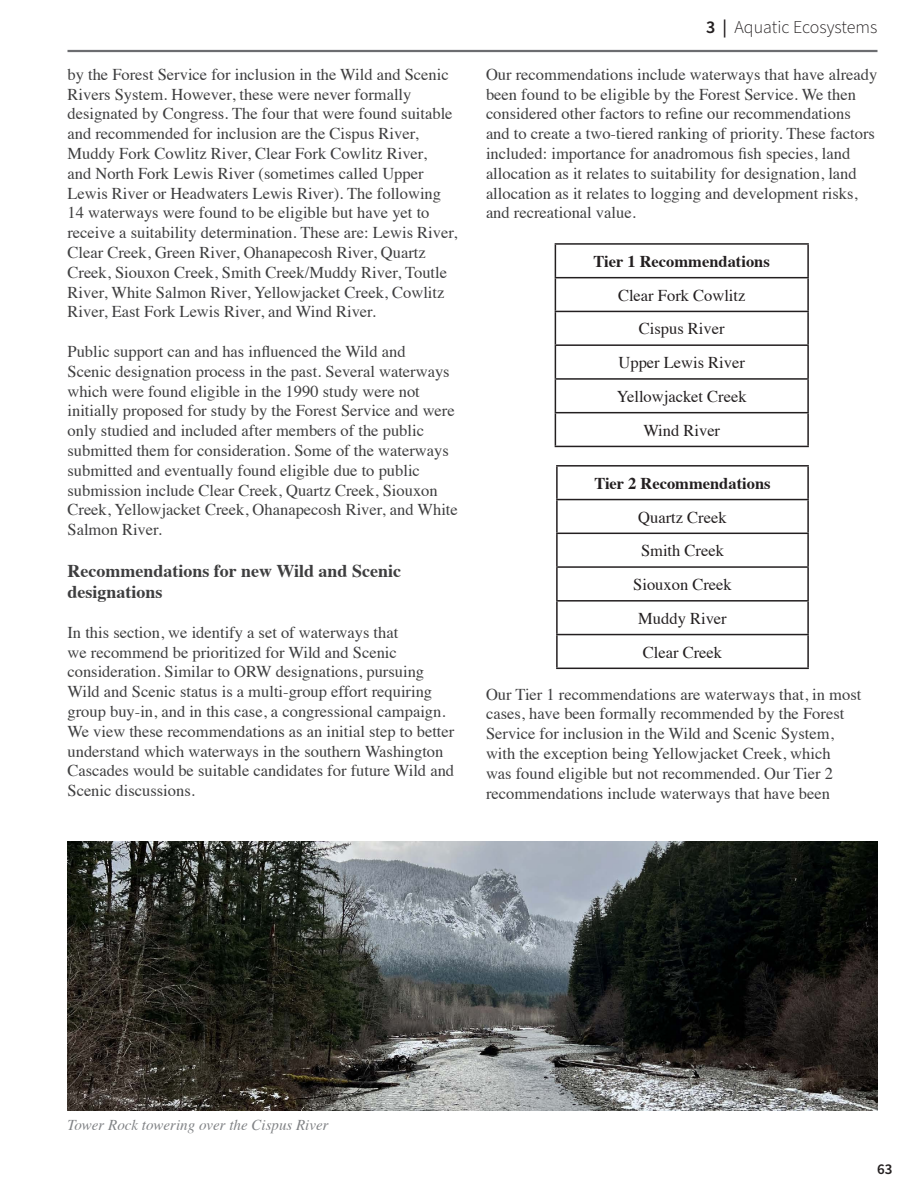
<style>
.page{position:relative;width:918px;height:1188px;background:#fff}
.page>*{position:absolute;margin:0;border:0;box-sizing:border-box;transform-origin:0 0}
.t1{font:700 18px/21.6px "Times";color:#3e3e3f}
.t2{font:300 18px "Source Sans Pro";color:#231f20}
.t3{font:16.5px/19.8px "Times";color:#3e3e3f}
.t4{font:16.5px/33.8px "Times";color:#231f20;text-align:center}
.t5{font:700 16.5px "Times";color:#231f20}
.t6{font:italic 15px "Times";color:#808285}
.t7{font:600 15px "Source Sans Pro";color:#231f20}
.s1{font-weight:600}
</style>
<div class="page">
<hr style="left:68px;top:50px;width:810px;height:2px;background:#6c6d70">
<img style="left:68px;top:842px;width:810px;height:268px">
<hr style="left:555px;top:243px;width:254px;height:2px;background:#231f20">
<hr style="left:555px;top:245px;width:1px;height:32px;background:#231f20">
<hr style="left:807px;top:245px;width:2px;height:32px;background:#231f20">
<hr style="left:555px;top:277px;width:254px;height:1px;background:#231f20">
<hr style="left:555px;top:278px;width:1px;height:33px;background:#231f20">
<hr style="left:807px;top:278px;width:2px;height:33px;background:#231f20">
<hr style="left:555px;top:311px;width:254px;height:1px;background:#231f20">
<hr style="left:555px;top:312px;width:1px;height:32px;background:#231f20">
<hr style="left:807px;top:312px;width:2px;height:32px;background:#231f20">
<hr style="left:555px;top:344px;width:254px;height:2px;background:#231f20">
<hr style="left:555px;top:346px;width:1px;height:32px;background:#231f20">
<hr style="left:807px;top:346px;width:2px;height:32px;background:#231f20">
<hr style="left:555px;top:378px;width:254px;height:2px;background:#231f20">
<hr style="left:555px;top:380px;width:1px;height:32px;background:#231f20">
<hr style="left:807px;top:380px;width:2px;height:32px;background:#231f20">
<hr style="left:555px;top:412px;width:254px;height:1px;background:#231f20">
<hr style="left:555px;top:413px;width:1px;height:33px;background:#231f20">
<hr style="left:807px;top:413px;width:2px;height:33px;background:#231f20">
<hr style="left:555px;top:446px;width:254px;height:1px;background:#231f20">
<hr style="left:556px;top:465px;width:253px;height:2px;background:#231f20">
<hr style="left:556px;top:467px;width:2px;height:32px;background:#231f20">
<hr style="left:807px;top:467px;width:2px;height:32px;background:#231f20">
<hr style="left:556px;top:499px;width:253px;height:1px;background:#231f20">
<hr style="left:556px;top:500px;width:2px;height:33px;background:#231f20">
<hr style="left:807px;top:500px;width:2px;height:33px;background:#231f20">
<hr style="left:556px;top:533px;width:253px;height:1px;background:#231f20">
<hr style="left:556px;top:534px;width:2px;height:32px;background:#231f20">
<hr style="left:807px;top:534px;width:2px;height:32px;background:#231f20">
<hr style="left:556px;top:566px;width:253px;height:2px;background:#231f20">
<hr style="left:556px;top:568px;width:2px;height:32px;background:#231f20">
<hr style="left:807px;top:568px;width:2px;height:32px;background:#231f20">
<hr style="left:556px;top:600px;width:253px;height:2px;background:#231f20">
<hr style="left:556px;top:602px;width:2px;height:32px;background:#231f20">
<hr style="left:807px;top:602px;width:2px;height:32px;background:#231f20">
<hr style="left:556px;top:634px;width:253px;height:1px;background:#231f20">
<hr style="left:556px;top:635px;width:2px;height:33px;background:#231f20">
<hr style="left:807px;top:635px;width:2px;height:33px;background:#231f20">
<hr style="left:556px;top:668px;width:253px;height:1px;background:#231f20">
<p class="t3" style="left:68px;top:63px;width:391px">by the Forest Service for inclusion in the Wild and Scenic Rivers System. However, these were never formally designated by Congress. The four that were found suitable and recommended for inclusion are the Cispus River, Muddy Fork Cowlitz River, Clear Fork Cowlitz River,<br>and North Fork Lewis River (sometimes called Upper Lewis River or Headwaters Lewis River). The following 14 waterways were found to be eligible but have yet to receive a suitability determination. These are: Lewis River, Clear Creek, Green River, Ohanapecosh River, Quartz Creek, Siouxon Creek, Smith Creek/Muddy River, Toutle River, White Salmon River, Yellowjacket Creek, Cowlitz River, East Fork Lewis River, and Wind River.</p>
<p class="t3" style="left:68px;top:340px;width:392px">Public support can and has influenced the Wild and<br>Scenic designation process in the past. Several waterways which were found eligible in the 1990 study were not initially proposed for study by the Forest Service and were only studied and included after members of the public submitted them for consideration. Some of the waterways submitted and eventually found eligible due to public submission include Clear Creek, Quartz Creek, Siouxon Creek, Yellowjacket Creek, Ohanapecosh River, and White Salmon River.</p>
<p class="t1" style="left:68px;top:558px;width:335px">Recommendations for new Wild and Scenic designations</p>
<p class="t3" style="left:68px;top:621px;width:388px">In this section, we identify a set of waterways that<br>we recommend be prioritized for Wild and Scenic consideration. Similar to ORW designations, pursuing Wild and Scenic status is a multi-group effort requiring group buy-in, and in this case, a congressional campaign.<br>We view these recommendations as an initial step to better understand which waterways in the southern Washington Cascades would be suitable candidates for future Wild and Scenic discussions.</p>
<p class="t2" style="left:706px;top:15px;width:173px"><span class="s1">3 |</span> Aquatic Ecosystems</p>
<p class="t3" style="left:486px;top:63px;width:393px">Our recommendations include waterways that have already been found to be eligible by the Forest Service. We then considered other factors to refine our recommendations and to create a two-tiered ranking of priority. These factors included: importance for anadromous fish species, land allocation as it relates to suitability for designation, land allocation as it relates to logging and development risks, and recreational value.</p>
<p class="t5" style="left:594px;top:246px;width:178px">Tier 1 Recommendations</p>
<p class="t4" style="left:617px;top:277px;width:131px">Clear Fork Cowlitz<br>Cispus River<br>Upper Lewis River<br>Yellowjacket Creek<br>Wind River</p>
<p class="t5" style="left:594px;top:468px;width:178px">Tier 2 Recommendations</p>
<p class="t4" style="left:633px;top:499px;width:100px">Quartz Creek<br>Smith Creek<br>Siouxon Creek<br>Muddy River<br>Clear Creek</p>
<p class="t3" style="left:486px;top:683px;width:377px">Our Tier 1 recommendations are waterways that, in most cases, have been formally recommended by the Forest Service for inclusion in the Wild and Scenic System, with the exception being Yellowjacket Creek, which<br>was found eligible but not recommended. Our Tier 2 recommendations include waterways that have been</p>
<p class="t6" style="left:68px;top:1112px;width:263px">Tower Rock towering over the Cispus River</p>
<p class="t7" style="left:877px;top:1159px;width:17px">63</p>
</div>
